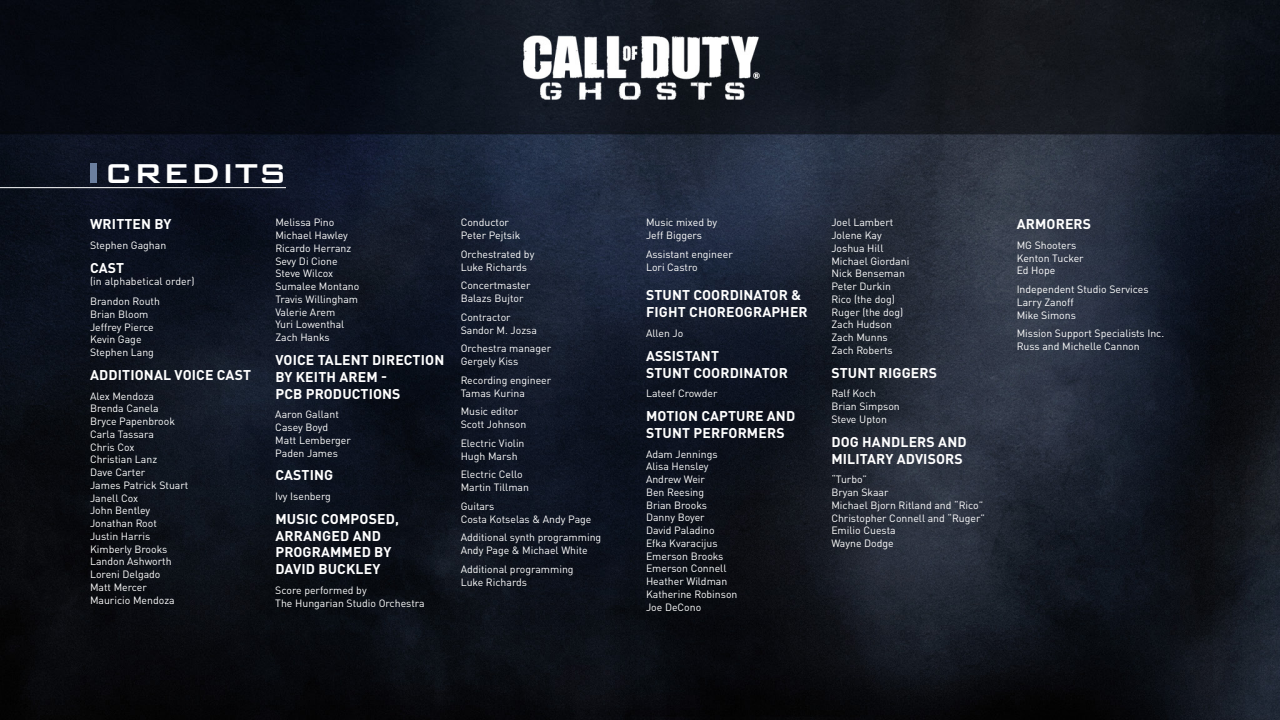
<style>
.page{position:relative;width:1280px;height:720px;background:#fff}
.page>*{position:absolute;margin:0;border:0;box-sizing:border-box;transform-origin:0 0}
.t1{font:500 36.5px "Bank Gothic BT";color:#fff}
.t2{font:700 14px/16.8px "DINOT";letter-spacing:.01em;color:#fff}
.t3{font:10.5px/12.7px "DINOT";color:#fff}
</style>
<div class="page">
<img style="left:0;top:0;width:1280px;height:720px">
<div style="left:90px;top:164px;width:6px;height:19px;background:#6b7f9f"></div>
<hr style="left:0;top:187px;width:286px;height:1px;background:#fff">
<h1 class="t1" style="left:104px;top:153px;width:185px">CREDITS</h1>
<h2 class="t2" style="left:90px;top:215px;width:83px">WRITTEN BY</h2>
<p class="t3" style="left:90px;top:238px;width:78px">Stephen Gaghan</p>
<h2 class="t2" style="left:90px;top:259px;width:36px">CAST</h2>
<p class="t3" style="left:90px;top:271px;width:106px;line-height:19.8px">(in alphabetical order)<br>Brandon Routh</p>
<p class="t3" style="left:90px;top:308px;width:66px">Brian Bloom<br>Jeffrey Pierce<br>Kevin Gage<br>Stephen Lang</p>
<h2 class="t2" style="left:90px;top:366px;width:163px">ADDITIONAL VOICE CAST</h2>
<p class="t3" style="left:90px;top:389px;width:100px">Alex Mendoza<br>Brenda Canela<br>Bryce Papenbrook<br>Carla Tassara<br>Chris Cox<br>Christian Lanz<br>Dave Carter<br>James Patrick Stuart<br>Janell Cox<br>John Bentley<br>Jonathan Root<br>Justin Harris<br>Kimberly Brooks<br>Landon Ashworth<br>Loreni Delgado<br>Matt Mercer<br>Mauricio Mendoza</p>
<p class="t3" style="left:275px;top:216px;width:86px">Melissa Pino<br>Michael Hawley<br>Ricardo Herranz<br>Sevy Di Cione<br>Steve Wilcox<br>Sumalee Montano<br>Travis Willingham<br>Valerie Arem<br>Yuri Lowenthal<br>Zach Hanks</p>
<h2 class="t2" style="left:275px;top:351px;width:170px">VOICE TALENT DIRECTION<br>BY KEITH AREM -<br>PCB PRODUCTIONS</h2>
<p class="t3" style="left:275px;top:408px;width:77px">Aaron Gallant<br>Casey Boyd<br>Matt Lemberger<br>Paden James</p>
<h2 class="t2" style="left:275px;top:466px;width:59px">CASTING</h2>
<p class="t3" style="left:275px;top:490px;width:57px">Ivy Isenberg</p>
<h2 class="t2" style="left:275px;top:510px;width:125px">MUSIC COMPOSED,<br>ARRANGED AND<br>PROGRAMMED BY<br>DAVID BUCKLEY</h2>
<p class="t3" style="left:275px;top:584px;width:151px">Score performed by<br>The Hungarian Studio Orchestra</p>
<p class="t3" style="left:461px;top:216px;width:61px">Conductor<br>Peter Pejtsik</p>
<p class="t3" style="left:461px;top:248px;width:75px">Orchestrated by<br>Luke Richards</p>
<p class="t3" style="left:461px;top:279px;width:71px">Concertmaster<br>Balazs Bujtor</p>
<p class="t3" style="left:461px;top:311px;width:78px">Contractor<br>Sandor M. Jozsa</p>
<p class="t3" style="left:461px;top:342px;width:92px">Orchestra manager<br>Gergely Kiss</p>
<p class="t3" style="left:461px;top:374px;width:92px">Recording engineer<br>Tamas Kurina</p>
<p class="t3" style="left:461px;top:405px;width:67px">Music editor<br>Scott Johnson</p>
<p class="t3" style="left:461px;top:437px;width:65px">Electric Violin<br>Hugh Marsh</p>
<p class="t3" style="left:461px;top:468px;width:70px">Electric Cello<br>Martin Tillman</p>
<p class="t3" style="left:461px;top:500px;width:132px">Guitars<br>Costa Kotselas &amp; Andy Page</p>
<p class="t3" style="left:461px;top:531px;width:142px">Additional synth programming<br>Andy Page &amp; Michael White</p>
<p class="t3" style="left:461px;top:563px;width:114px">Additional programming<br>Luke Richards</p>
<p class="t3" style="left:646px;top:216px;width:73px">Music mixed by<br>Jeff Biggers</p>
<p class="t3" style="left:646px;top:248px;width:88px">Assistant engineer<br>Lori Castro</p>
<h2 class="t2" style="left:646px;top:287px;width:163px">STUNT COORDINATOR &amp;<br>FIGHT CHOREOGRAPHER</h2>
<p class="t3" style="left:646px;top:327px;width:39px">Allen Jo</p>
<h2 class="t2" style="left:646px;top:347px;width:143px">ASSISTANT<br>STUNT COORDINATOR</h2>
<p class="t3" style="left:646px;top:387px;width:73px">Lateef Crowder</p>
<h2 class="t2" style="left:646px;top:407px;width:151px">MOTION CAPTURE AND<br>STUNT PERFORMERS</h2>
<p class="t3" style="left:646px;top:447px;width:93px">Adam Jennings<br>Alisa Hensley<br>Andrew Weir<br>Ben Reesing<br>Brian Brooks<br>Danny Boyer<br>David Paladino<br>Efka Kvaracijus<br>Emerson Brooks<br>Emerson Connell<br>Heather Wildman<br>Katherine Robinson<br>Joe DeCono</p>
<p class="t3" style="left:831px;top:216px;width:79px">Joel Lambert<br>Jolene Kay<br>Joshua Hill<br>Michael Giordani<br>Nick Benseman<br>Peter Durkin<br>Rico (the dog)<br>Ruger (the dog)<br>Zach Hudson<br>Zach Munns<br>Zach Roberts</p>
<h2 class="t2" style="left:831px;top:364px;width:107px">STUNT RIGGERS</h2>
<p class="t3" style="left:831px;top:387px;width:70px">Ralf Koch<br>Brian Simpson<br>Steve Upton</p>
<h2 class="t2" style="left:831px;top:433px;width:137px">DOG HANDLERS AND<br>MILITARY ADVISORS</h2>
<p class="t3" style="left:831px;top:473px;width:155px">“Turbo”<br>Bryan Skaar<br>Michael Bjorn Ritland and “Rico”<br>Christopher Connell and “Ruger”<br>Emilio Cuesta<br>Wayne Dodge</p>
<h2 class="t2" style="left:1017px;top:215px;width:76px">ARMORERS</h2>
<p class="t3" style="left:1017px;top:238px;width:69px">MG Shooters<br>Kenton Tucker<br>Ed Hope</p>
<p class="t3" style="left:1017px;top:283px;width:133px">Independent Studio Services<br>Larry Zanoff<br>Mike Simons</p>
<p class="t3" style="left:1017px;top:327px;width:149px">Mission Support Specialists Inc.<br>Russ and Michelle Cannon</p>
</div>
